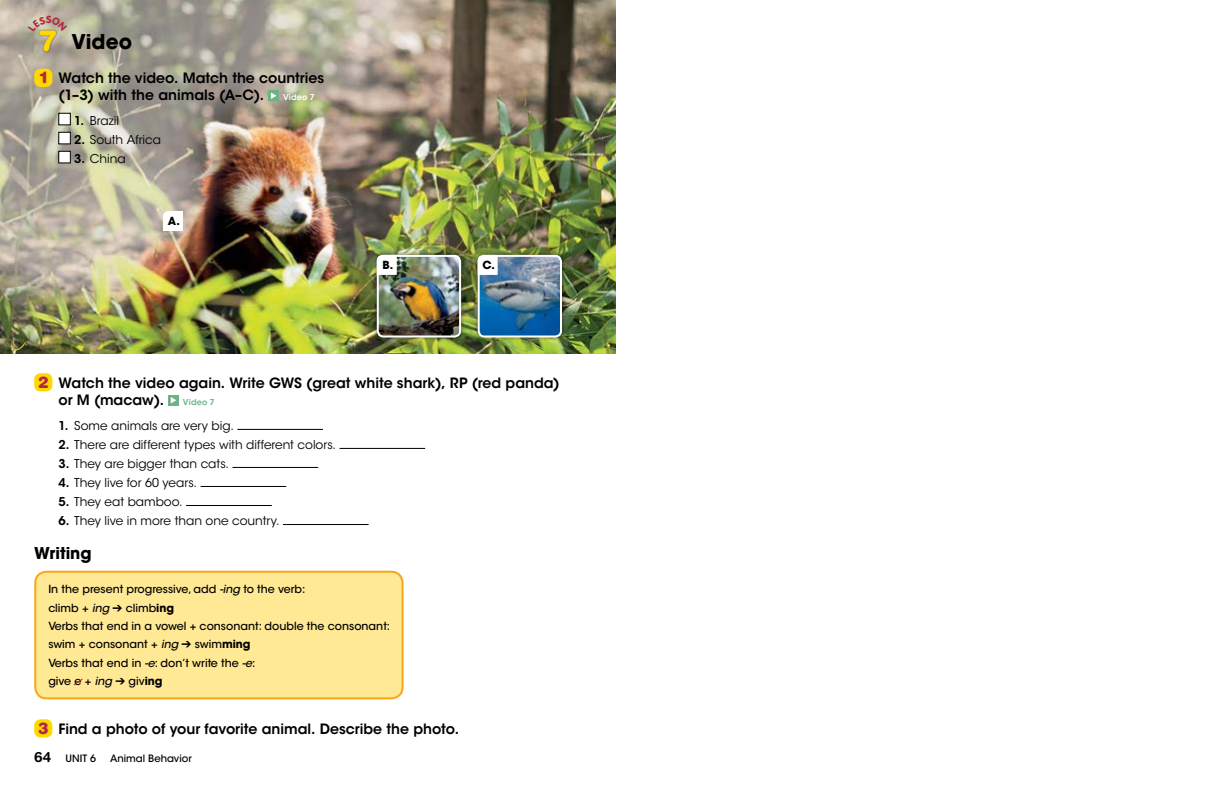
<style>
.page{position:relative;width:1224px;height:792px;background:#fff}
.page>*{position:absolute;margin:0;border:0;box-sizing:border-box;transform-origin:0 0}
.t1{font:700 20.2px "ITC Avant Garde Std";color:#000}
.t2{font:700 16.2px "ITC Avant Garde Std";color:#000}
.t3{font:600 14.1px/17.2px "ITC Avant Garde Std";color:#000}
.t4{font:12.1px "ITC Avant Garde Std";color:#000}
.t5{font:500 11.1px/18.4px "ITC Avant Garde Std";color:#000}
.t6{font:700 11.1px "ITC Avant Garde Std";color:#000}
.t7{font:500 10.1px "ITC Avant Garde Std";color:#000}
.t8{font:600 8.1px "ITC Avant Garde Std";letter-spacing:.02em;color:#fff}
.t9{font:600 8.1px "ITC Avant Garde Std";letter-spacing:.02em;color:#6db286}
.s1{font-family:"Helvetica Rounded LT Std";font-weight:900;font-size:29.3px;color:#ffd800}
.s2{font-family:"Helvetica Rounded LT Std";font-weight:900;font-size:16.2px;color:#b3283f}
.s3{font-weight:600}
.s4{font-style:italic}
.s5{font-weight:700}
.s6{font-family:"Helvetica Rounded LT Std";font-weight:700;font-size:14.1px}
</style>
<div class="page">
<img style="left:0;top:0;width:616px;height:353px">
<div style="left:373px;top:252px;width:92px;height:89px;background:#000;opacity:.5"></div>
<img style="left:378px;top:256px;width:82px;height:81px">
<div style="left:377px;top:255px;width:84px;height:83px;border:2px solid #fff;border-radius:6px"></div>
<svg style="left:377px;top:255px;width:20px;height:20px"></svg>
<div style="left:474px;top:252px;width:92px;height:89px;background:#000;opacity:.5"></div>
<img style="left:479px;top:256px;width:82px;height:81px">
<div style="left:478px;top:255px;width:84px;height:83px;border:2px solid #fff;border-radius:6px"></div>
<svg style="left:478px;top:255px;width:20px;height:20px"></svg>
<div style="left:34px;top:69px;width:18px;height:18px;background:#ffd800;border-radius:6px"></div>
<div style="left:269px;top:91px;width:10px;height:10px;background:#6db286"></div>
<svg style="left:271px;top:92px;width:5px;height:7px"></svg>
<div style="left:59px;top:113px;width:11px;height:12px;background:#fff"></div>
<div style="left:59px;top:113px;width:12px;height:12px;border:1px solid #000"></div>
<div style="left:59px;top:132px;width:11px;height:12px;background:#fff"></div>
<div style="left:59px;top:132px;width:12px;height:12px;border:1px solid #000"></div>
<div style="left:59px;top:151px;width:11px;height:12px;background:#fff"></div>
<div style="left:59px;top:151px;width:12px;height:12px;border:1px solid #000"></div>
<div style="left:34px;top:373px;width:18px;height:18px;background:#ffd800;border-radius:6px"></div>
<svg style="left:168px;top:395px;width:11px;height:10px"></svg>
<svg style="left:171px;top:397px;width:5px;height:6px"></svg>
<hr style="left:237px;top:429px;width:86px;height:1px;background:#000">
<hr style="left:340px;top:448px;width:85px;height:1px;background:#000">
<hr style="left:233px;top:467px;width:85px;height:1px;background:#000">
<hr style="left:201px;top:486px;width:85px;height:1px;background:#000">
<hr style="left:186px;top:505px;width:86px;height:1px;background:#000">
<hr style="left:283px;top:524px;width:86px;height:1px;background:#000">
<div style="left:35px;top:572px;width:368px;height:126px;background:#ffe995;border-radius:11px"></div>
<div style="left:34px;top:571px;width:370px;height:128px;border:2px solid #faa61a;border-radius:11px"></div>
<svg style="left:73px;top:678px;width:10px;height:8px"></svg>
<div style="left:34px;top:719px;width:18px;height:18px;background:#ffd800;border-radius:6px"></div>
<svg style="left:163px;top:211px;width:20px;height:20px"></svg>
<div style="left:38px;top:28px;width:20px;height:25px;background:#000;opacity:.5"></div>
<svg style="left:28px;top:16px;width:39px;height:16px"></svg>
<h1 class="t1" style="left:40px;top:29px;width:94px"><span class="s1">7</span> Video</h1>
<p class="t3" style="left:59px;top:69px;width:267px;text-indent:-19px"><span class="s2">1</span> Watch the video. Match the countries (1–3) with the animals (A–C).</p>
<p class="t8" style="left:283px;top:92px;width:33px">Video 7</p>
<p class="t4" style="left:74px;top:113px;width:46px"><span class="s3">1.</span> Brazil</p>
<p class="t4" style="left:74px;top:132px;width:88px"><span class="s3">2.</span> South Africa</p>
<p class="t4" style="left:74px;top:151px;width:53px"><span class="s3">3.</span> China</p>
<p class="t6" style="left:168px;top:214px;width:14px">A.</p>
<p class="t6" style="left:382px;top:258px;width:12px">B.</p>
<p class="t6" style="left:482px;top:258px;width:14px">C.</p>
<p class="t3" style="left:59px;top:374px;width:503px;text-indent:-20px"><span class="s2">2</span> Watch the video again. Write GWS (great white shark), RP (red panda) or M (macaw).</p>
<p class="t9" style="left:183px;top:397px;width:33px">Video 7</p>
<p class="t4" style="left:59px;top:418px;width:177px"><span class="s3">1.</span> Some animals are very big.</p>
<p class="t4" style="left:59px;top:437px;width:279px"><span class="s3">2.</span> There are different types with different colors.</p>
<p class="t4" style="left:59px;top:456px;width:172px"><span class="s3">3.</span> They are bigger than cats.</p>
<p class="t4" style="left:59px;top:475px;width:140px"><span class="s3">4.</span> They live for 60 years.</p>
<p class="t4" style="left:59px;top:494px;width:126px"><span class="s3">5.</span> They eat bamboo.</p>
<p class="t4" style="left:59px;top:513px;width:222px"><span class="s3">6.</span> They live in more than one country.</p>
<h2 class="t2" style="left:34px;top:543px;width:59px">Writing</h2>
<p class="t5" style="left:48px;top:580px;width:343px">In the present progressive, add <span class="s4">-ing</span> to the verb:<br>climb + <span class="s4">ing</span> ➔ climb<span class="s5">ing<br></span>Verbs that end in a vowel + consonant: double the consonant: swim + consonant + <span class="s4">ing</span> ➔ swim<span class="s5">ming<br></span>Verbs that end in <span class="s4">-e</span>: don’t write the <span class="s4">-e</span>:<br>give e + <span class="s4">ing</span> ➔ giv<span class="s5">ing</span></p>
<p class="t3" style="left:38px;top:720px;width:422px"><span class="s2">3</span> Find a photo of your favorite animal. Describe the photo.</p>
<p class="t7" style="left:34px;top:752px;width:63px"><span class="s6">64</span> UNIT 6</p>
<p class="t7" style="left:110px;top:752px;width:83px">Animal Behavior</p>
</div>
